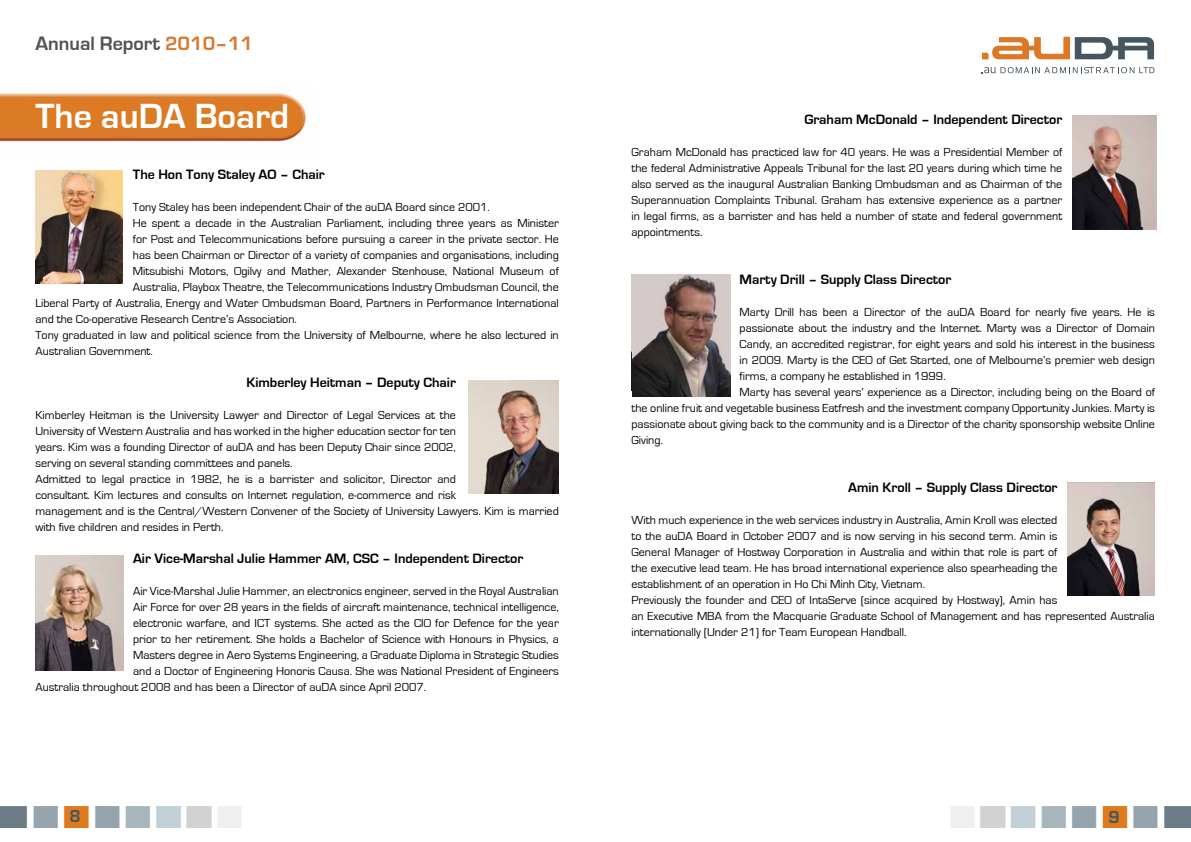
<style>
.page{position:relative;width:1191px;height:842px;background:#fff}
.page>*{position:absolute;margin:0;border:0;box-sizing:border-box;transform-origin:0 0}
.t1{font:700 36px "Eurostile";color:#fff}
.t2{font:700 20px "Eurostile";color:#515254}
.t3{font:700 18px "Eurostile";color:#455560}
.t4{font:700 14px "Eurostile";color:#000}
.t5{font:12px/16px "Eurostile";color:#000}
.s1{color:#d9772e}
</style>
<div class="page">
<img style="left:0;top:806px;width:241px;height:22px">
<img style="left:0;top:92px;width:307px;height:50px">
<img style="left:36px;top:170px;width:87px;height:114px">
<svg style="left:982px;top:37px;width:172px;height:22px"></svg>
<svg style="left:982px;top:67px;width:172px;height:6px"></svg>
<img style="left:1072px;top:115px;width:84px;height:114px">
<img style="left:1067px;top:483px;width:87px;height:113px">
<img style="left:950px;top:806px;width:241px;height:22px">
<img style="left:468px;top:380px;width:91px;height:114px">
<img style="left:632px;top:275px;width:98px;height:122px">
<img style="left:36px;top:556px;width:88px;height:114px">
<img style="left:1072px;top:115px;width:82px;height:112px">
<h2 class="t2" style="left:36px;top:33px;width:219px">Annual Report <span class="s1">2010–11</span></h2>
<h1 class="t1" style="left:36px;top:96px;width:255px">The auDA Board</h1>
<p class="t4" style="left:133px;top:167px;width:193px">The Hon Tony Staley AO – Chair</p>
<p class="t5" style="left:133px;top:200px;width:358px">Tony Staley has been independent Chair of the auDA Board since 2001.</p>
<p class="t5" style="left:133px;top:216px;width:427px">He spent a decade in the Australian Parliament, including three years as Minister</p>
<p class="t5" style="left:133px;top:232px;width:427px">for Post and Telecommunications before pursuing a career in the private sector. He</p>
<p class="t5" style="left:133px;top:248px;width:427px">has been Chairman or Director of a variety of companies and organisations, including</p>
<p class="t5" style="left:133px;top:264px;width:427px">Mitsubishi Motors, Ogilvy and Mather, Alexander Stenhouse, National Museum of</p>
<p class="t5" style="left:133px;top:280px;width:427px">Australia, Playbox Theatre, the Telecommunications Industry Ombudsman Council, the</p>
<p class="t5" style="left:35px;top:296px;width:525px">Liberal Party of Australia, Energy and Water Ombudsman Board, Partners in Performance International</p>
<p class="t5" style="left:35px;top:312px;width:263px">and the Co-operative Research Centre’s Association.</p>
<p class="t5" style="left:35px;top:328px;width:525px">Tony graduated in law and political science from the University of Melbourne, where he also lectured in</p>
<p class="t5" style="left:35px;top:344px;width:119px">Australian Government.</p>
<p class="t4" style="left:246px;top:375px;width:211px">Kimberley Heitman – Deputy Chair</p>
<p class="t5" style="left:35px;top:408px;width:525px">Kimberley Heitman is the University Lawyer and Director of Legal Services at the<br>University of Western Australia and has worked in the higher education sector for ten<br>years. Kim was a founding Director of auDA and has been Deputy Chair since 2002,<br>serving on several standing committees and panels.<br>Admitted to legal practice in 1982, he is a barrister and solicitor, Director and<br>consultant. Kim lectures and consults on Internet regulation, e-commerce and risk<br>management and is the Central/Western Convener of the Society of University Lawyers. Kim is married with five children and resides in Perth.</p>
<p class="t4" style="left:133px;top:551px;width:392px">Air Vice-Marshal Julie Hammer AM, CSC – Independent Director</p>
<p class="t5" style="left:133px;top:584px;width:427px">Air Vice-Marshal Julie Hammer, an electronics engineer, served in the Royal Australian</p>
<p class="t5" style="left:133px;top:600px;width:427px">Air Force for over 28 years in the fields of aircraft maintenance, technical intelligence,</p>
<p class="t5" style="left:133px;top:616px;width:427px">electronic warfare, and ICT systems. She acted as the CIO for Defence for the year</p>
<p class="t5" style="left:133px;top:632px;width:427px">prior to her retirement. She holds a Bachelor of Science with Honours in Physics, a</p>
<p class="t5" style="left:133px;top:648px;width:427px">Masters degree in Aero Systems Engineering, a Graduate Diploma in Strategic Studies</p>
<p class="t5" style="left:133px;top:664px;width:427px">and a Doctor of Engineering Honoris Causa. She was National President of Engineers</p>
<p class="t5" style="left:35px;top:680px;width:392px">Australia throughout 2008 and has been a Director of auDA since April 2007.</p>
<h3 class="t3" style="left:70px;top:807px;width:13px">8</h3>
<p class="t4" style="left:804px;top:112px;width:259px">Graham McDonald – Independent Director</p>
<p class="t5" style="left:631px;top:144px;width:432px;text-align:justify">Graham McDonald has practiced law for 40 years. He was a Presidential Member of the federal Administrative Appeals Tribunal for the last 20 years during which time he also served as the inaugural Australian Banking Ombudsman and as Chairman of the Superannuation Complaints Tribunal. Graham has extensive experience as a partner in legal firms, as a barrister and has held a number of state and federal government appointments.</p>
<p class="t4" style="left:739px;top:272px;width:213px">Marty Drill – Supply Class Director</p>
<p class="t5" style="left:739px;top:304px;width:417px">Marty Drill has been a Director of the auDA Board for nearly five years. He is</p>
<p class="t5" style="left:739px;top:320px;width:417px">passionate about the industry and the Internet. Marty was a Director of Domain</p>
<p class="t5" style="left:739px;top:336px;width:417px">Candy, an accredited registrar, for eight years and sold his interest in the business</p>
<p class="t5" style="left:739px;top:352px;width:417px">in 2009. Marty is the CEO of Get Started, one of Melbourne’s premier web design</p>
<p class="t5" style="left:739px;top:368px;width:208px">firms, a company he established in 1999.</p>
<p class="t5" style="left:739px;top:384px;width:417px">Marty has several years’ experience as a Director, including being on the Board of</p>
<p class="t5" style="left:631px;top:400px;width:525px">the online fruit and vegetable business Eatfresh and the investment company Opportunity Junkies. Marty is</p>
<p class="t5" style="left:631px;top:416px;width:525px">passionate about giving back to the community and is a Director of the charity sponsorship website Online</p>
<p class="t5" style="left:631px;top:432px;width:33px">Giving.</p>
<p class="t4" style="left:848px;top:480px;width:211px">Amin Kroll – Supply Class Director</p>
<p class="t5" style="left:631px;top:512px;width:525px">With much experience in the web services industry in Australia, Amin Kroll was elected<br>to the auDA Board in October 2007 and is now serving in his second term. Amin is<br>General Manager of Hostway Corporation in Australia and within that role is part of<br>the executive lead team. He has broad international experience also spearheading the<br>establishment of an operation in Ho Chi Minh City, Vietnam.<br>Previously the founder and CEO of IntaServe (since acquired by Hostway), Amin has<br>an Executive MBA from the Macquarie Graduate School of Management and has represented Australia internationally (Under 21) for Team European Handball.</p>
<h3 class="t3" style="left:1108px;top:807px;width:13px">9</h3>
</div>
